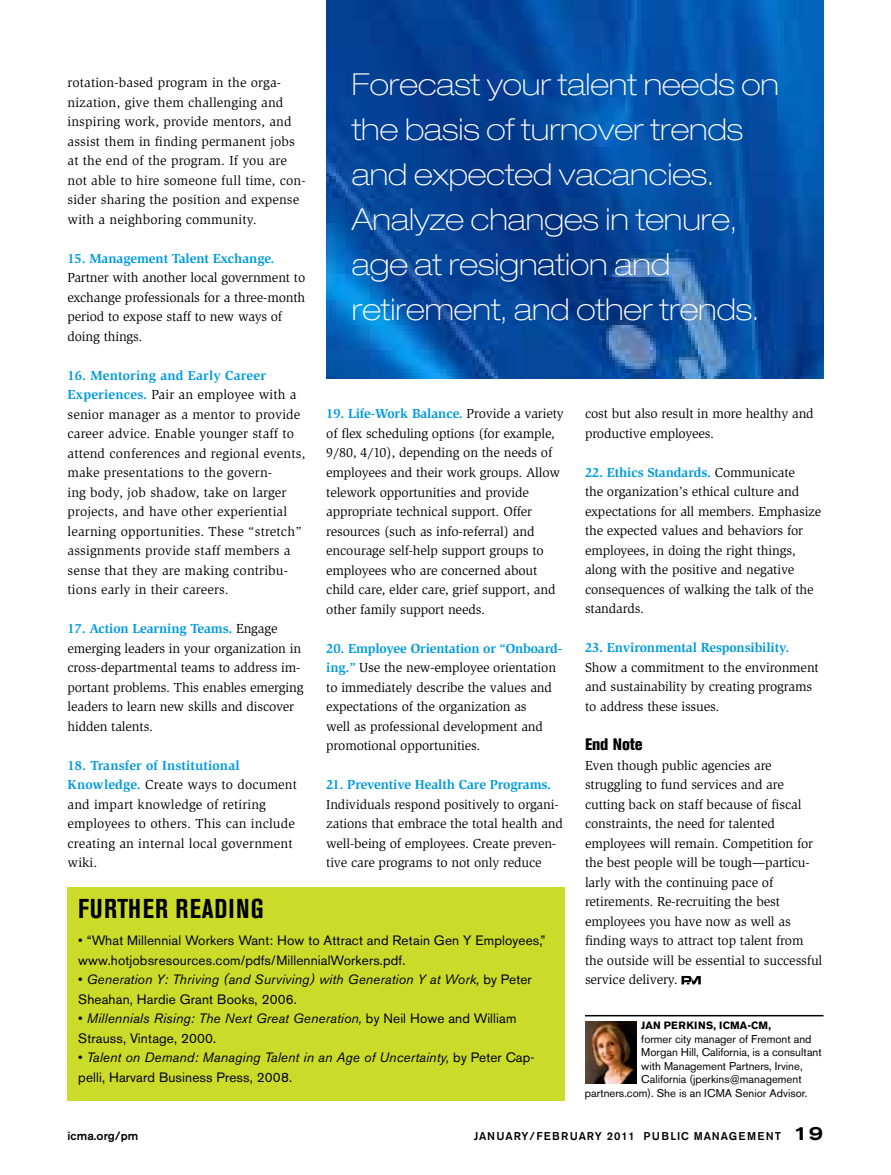
<style>
.page{position:relative;width:891px;height:1175px;background:#fff}
.page>*{position:absolute;margin:0;border:0;box-sizing:border-box;transform-origin:0 0}
.t1{font:100 expanded 30.3px/45px "Helvetica Neue LT Pro";color:#fff}
.t2{font:700 condensed 27px "Akzidenz Grotesk BE";letter-spacing:.045em;color:#000}
.t3{font:800 condensed 16.5px "Akzidenz Grotesk BE";letter-spacing:-.005em;color:#000}
.t4{font:13.5px/19.5px "Slimbach";letter-spacing:-.01em;color:#000}
.t5{font:13.5px/19.5px "Slimbach";letter-spacing:.01em;color:#000}
.t6{font:13.5px/19.5px "Akzidenz Grotesk BE";letter-spacing:.01em;color:#000}
.t7{font:italic 13.5px/19.5px "Akzidenz Grotesk BE";letter-spacing:.01em;color:#000}
.t8{font:700 13.5px "Slimbach";letter-spacing:-.01em;color:#009bdf}
.t9{font:500 12px "Akzidenz Grotesk BE";letter-spacing:.01em;color:#000}
.t10{font:11.25px "Akzidenz Grotesk BE";color:#000}
.t11{font:500 11.25px "Akzidenz Grotesk BE";letter-spacing:.08em;color:#000}
.t12{font:700 10.5px "Akzidenz Grotesk BE";letter-spacing:.03em;color:#000}
.s1{font-weight:700;color:#009bdf}
.s2{font-style:normal}
.s3{font-style:italic}
.s4{font-stretch:expanded;font-size:19.5px}
</style>
<div class="page">
<svg style="left:682px;top:976px;width:19px;height:8px"></svg>
<div style="left:68px;top:886px;width:497px;height:214px;background:#cbdb2a"></div>
<hr style="left:585px;top:1015px;width:239px;height:1px;background:#000">
<img style="left:585px;top:1021px;width:52px;height:62px">
<img style="left:326px;top:0;width:498px;height:379px">
<h1 class="t1" style="left:352px;top:62px;width:429px">Forecast your talent needs on the basis of turnover trends and expected vacancies.<br>Analyze changes in tenure, age at resignation and retirement, and other trends.</h1>
<p class="t5" style="left:68px;top:73px;width:240px">rotation-based program in the orga&shy;nization, give them challenging and inspiring work, provide mentors, and assist them in finding permanent jobs at the end of the program. If you are not able to hire someone full time, con&shy;sider sharing the position and expense with a neighboring community.</p>
<p class="t8" style="left:68px;top:250px;width:209px">15. Management Talent Exchange.</p>
<p class="t4" style="left:68px;top:268px;width:239px">Partner with another local government to exchange professionals for a three-month period to expose staff to new ways of doing things.</p>
<p class="t5" style="left:68px;top:365px;width:239px"><span class="s1">16. Mentoring and Early Career Experiences.</span> Pair an employee with a senior manager as a mentor to provide career advice. Enable younger staff to attend conferences and regional events, make presentations to the govern-<br>ing body, job shadow, take on larger projects, and have other experiential learning opportunities. These “stretch” assignments provide staff members a sense that they are making contribu&shy;tions early in their careers.</p>
<p class="t4" style="left:68px;top:619px;width:237px"><span class="s1">17. Action Learning Teams.</span> Engage emerging leaders in your organization in cross-departmental teams to address im&shy;portant problems. This enables emerging leaders to learn new skills and discover hidden talents.</p>
<p class="t5" style="left:68px;top:755px;width:231px"><span class="s1">18. Transfer of Institutional<br>Knowledge.</span> Create ways to document and impart knowledge of retiring employees to others. This can include creating an internal local government wiki.</p>
<p class="t4" style="left:326px;top:404px;width:239px"><span class="s1">19. Life-Work Balance.</span> Provide a variety of flex scheduling options (for example, 9/80, 4/10), depending on the needs of employees and their work groups. Allow telework opportunities and provide appropriate technical support. Offer resources (such as info-referral) and encourage self-help support groups to employees who are concerned about child care, elder care, grief support, and other family support needs.</p>
<p class="t4" style="left:326px;top:638px;width:237px"><span class="s1">20. Employee Orientation or “Onboard&shy;ing.”</span> Use the new-employee orientation to immediately describe the values and expectations of the organization as<br>well as professional development and promotional opportunities.</p>
<p class="t8" style="left:326px;top:776px;width:226px">21. Preventive Health Care Programs.</p>
<p class="t4" style="left:326px;top:794px;width:238px">Individuals respond positively to organi&shy;zations that embrace the total health and well-being of employees. Create preven&shy;tive care programs to not only reduce</p>
<p class="t4" style="left:585px;top:404px;width:230px">cost but also result in more healthy and productive employees.</p>
<p class="t4" style="left:585px;top:463px;width:238px"><span class="s1">22. Ethics Standards.</span> Communicate<br>the organization’s ethical culture and expectations for all members. Emphasize the expected values and behaviors for employees, in doing the right things, along with the positive and negative consequences of walking the talk of the standards.</p>
<p class="t8" style="left:585px;top:640px;width:206px">23. Environmental Responsibility.</p>
<p class="t4" style="left:585px;top:657px;width:235px">Show a commitment to the environment and sustainability by creating programs to address these issues.</p>
<p class="t3" style="left:585px;top:735px;width:59px">End Note</p>
<p class="t4" style="left:585px;top:755px;width:239px">Even though public agencies are struggling to fund services and are cutting back on staff because of fiscal constraints, the need for talented employees will remain. Competition for the best people will be tough—particu&shy;larly with the continuing pace of retirements. Re-recruiting the best employees you have now as well as finding ways to attract top talent from the outside will be essential to successful service delivery.</p>
<h2 class="t2" style="left:78px;top:893px;width:187px">FURTHER READING</h2>
<p class="t6" style="left:78px;top:931px;width:469px">• “What Millennial Workers Want: How to Attract and Retain Gen Y Employees,” www.hotjobsresources.com/pdfs/MillennialWorkers.pdf.</p>
<p class="t7" style="left:78px;top:969px;width:455px"><span class="s2">•</span> Generation Y: Thriving (and Surviving) with Generation Y at Work, <span class="s2">by Peter<br>Sheahan, Hardie Grant Books, 2006.</span></p>
<p class="t6" style="left:78px;top:1009px;width:440px">• <span class="s3">Millennials Rising: The Next Great Generation,</span> by Neil Howe and William<br>Strauss, Vintage, 2000.</p>
<p class="t7" style="left:78px;top:1047px;width:458px"><span class="s2">•</span> Talent on Demand: Managing Talent in an Age of Uncertainty, <span class="s2">by Peter Cap&shy;pelli, Harvard Business Press, 2008.</span></p>
<p class="t12" style="left:641px;top:1019px;width:131px">JAN PERKI NS, ICMA-CM,</p>
<p class="t10" style="left:641px;top:1032px;width:172px">former city manager of Fremont and</p>
<p class="t10" style="left:641px;top:1045px;width:182px">Morgan Hill, California, is a consultant</p>
<p class="t10" style="left:641px;top:1059px;width:163px">with Management Partners, Irvine,</p>
<p class="t10" style="left:641px;top:1072px;width:162px">California (jperkins@management</p>
<p class="t10" style="left:585px;top:1086px;width:224px">partners.com). She is an ICMA Senior Advisor.</p>
<p class="t9" style="left:68px;top:1128px;width:72px">icma.org/pm</p>
<p class="t11" style="left:474px;top:1129px;width:351px">JANUARY/FEBRUARY 2011 PUBLIC MANAGEMENT <span class="s4">19</span></p>
</div>
